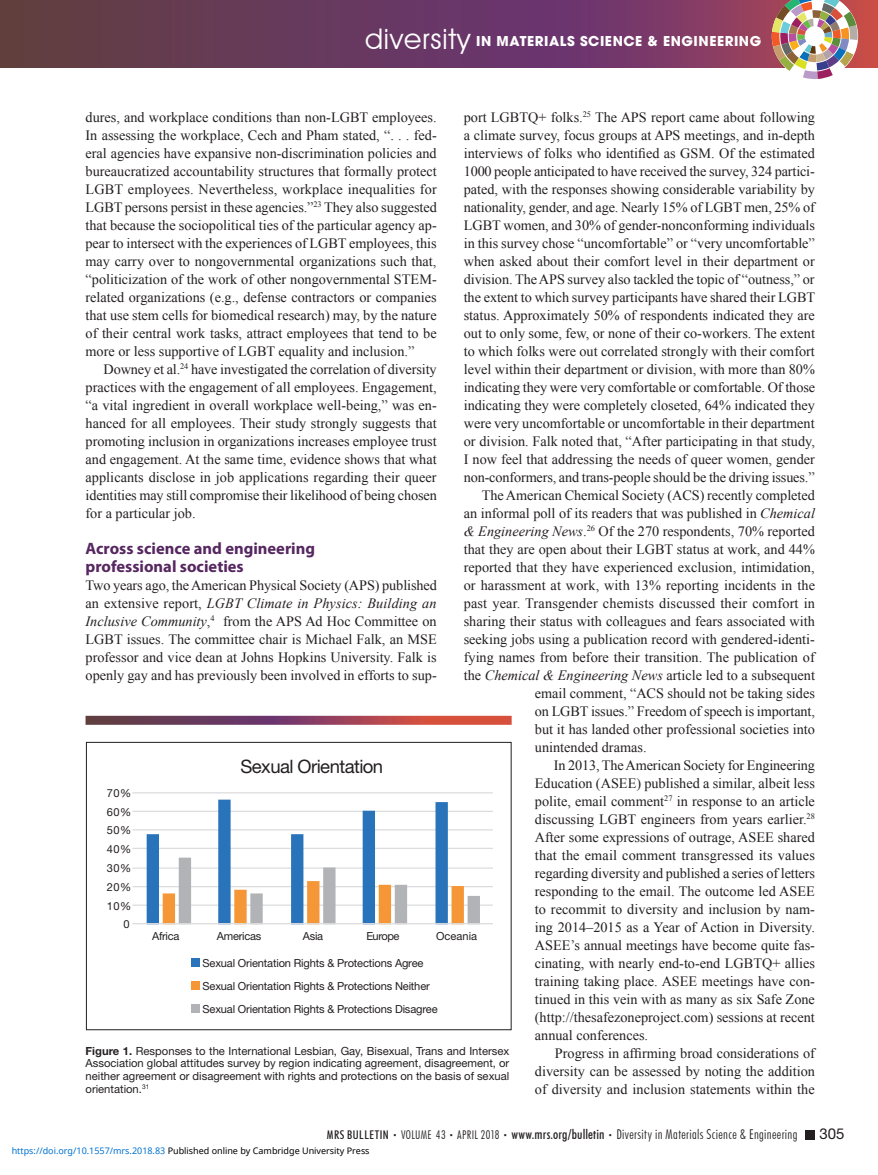
<style>
.page{position:relative;width:878px;height:1175px;background:#fff}
.page>*{position:absolute;margin:0;border:0;box-sizing:border-box;transform-origin:0 0}
.t1{font:18.45px "Helvetica Neue LT Std";letter-spacing:-.03em;color:#231f20}
.SUB_HEAD_MYRIAD{font:700 16.5px/18px "Myriad Pro";color:#562760}
.t2{font:15px "Helvetica Neue LT Std";color:#231f20}
.Body_Text_9_5_x_12_F{font:14.25px/18px "Times New Roman";color:#231f20;text-align:justify}
.t3{font:300 condensed 13.5px "Futura BT";letter-spacing:.03em;color:#231f20}
.t4{font:700 13.5px "Avant Garde";letter-spacing:.04em;color:#fff}
.t5{font:11.25px/12.8px "Helvetica Neue LT Std";color:#231f20;text-align:justify}
.t6{font:11.1px/23.2px "Helvetica Neue LT Std";letter-spacing:-.015em;color:#231f20}
.t7{font:11.1px "Helvetica Neue LT Std";letter-spacing:.005em;color:#231f20}
.t8{font:9px "Noto Sans";color:#000}
.s1{font-family:"Avant Garde IT Cby BT";font-weight:400;font-size:28.5px}
.s2{font-style:italic}
.s3{font-weight:700}
.s4{font-weight:500;font-size:12px}
.s5{font-size:7.5px}
.s6{font-size:12px}
.s7{font-weight:500}
.s8{color:#0172cf}
</style>
<div class="page">
<svg style="left:0;top:0;width:878px;height:68px;background:#6f3a5b"></svg>
<img style="left:771px;top:0;width:87px;height:79px">
<div style="left:805px;top:1130px;width:9px;height:9px;background:#231f20"></div>
<svg style="left:86px;top:716px;width:425px;height:8px;background:#914152"></svg>
<hr style="left:132px;top:904px;width:361px;height:1px;background:#dbdcde">
<hr style="left:132px;top:886px;width:361px;height:1px;background:#dbdcde">
<hr style="left:132px;top:867px;width:361px;height:1px;background:#dbdcde">
<hr style="left:132px;top:847px;width:361px;height:2px;background:#dbdcde">
<hr style="left:132px;top:829px;width:361px;height:1px;background:#dbdcde">
<hr style="left:132px;top:810px;width:361px;height:2px;background:#dbdcde">
<hr style="left:132px;top:792px;width:361px;height:1px;background:#dbdcde">
<svg style="left:147px;top:799px;width:333px;height:124px"></svg>
<hr style="left:132px;top:923px;width:361px;height:1px;background:#dbdcde">
<div style="left:191px;top:958px;width:9px;height:8px;background:#2873ba"></div>
<div style="left:191px;top:980px;width:9px;height:9px;background:#f59737"></div>
<div style="left:191px;top:1004px;width:9px;height:9px;background:#b2b3b7"></div>
<div style="left:86px;top:742px;width:425px;height:288px;border:1px solid #231f20"></div>
<p class="t4" style="left:365px;top:33px;width:398px"><span class="s1">diversity</span> IN MATERIALS SCIENCE &amp; ENGINEERING</p>
<p class="Body_Text_9_5_x_12_F" style="left:464px;top:108px;width:353px">port LGBTQ+ folks.<sup>25</sup> The APS report came about following a climate survey, focus groups at APS meetings, and in-depth interviews of folks who identified as GSM. Of the estimated 1000 people anticipated to have received the survey, 324 partici&shy;pated, with the responses showing considerable variability by nationality, gender, and age. Nearly 15% of LGBT men, 25% of LGBT women, and 30% of gender-nonconforming individuals in this survey chose “uncomfortable” or “very uncomfortable” when asked about their comfort level in their department or division. The APS survey also tackled the topic of “outness,” or the extent to which survey participants have shared their LGBT status. Approximately 50% of respondents indicated they are out to only some, few, or none of their co-workers. The extent to which folks were out correlated strongly with their comfort level within their department or division, with more than 80% indicating they were very comfortable or comfortable. Of those indicating they were completely closeted, 64% indicated they were very uncomfortable or uncomfortable in their department or division. Falk noted that, “After participating in that study, I now feel that addressing the needs of queer women, gender non-conformers, and trans-people should be the driving issues.”</p>
<p class="Body_Text_9_5_x_12_F" style="left:481px;top:486px;width:334px">The American Chemical Society (ACS) recently completed</p>
<p class="Body_Text_9_5_x_12_F" style="left:464px;top:504px;width:353px">an informal poll of its readers that was published in <span class="s2">Chemical</span></p>
<p class="Body_Text_9_5_x_12_F" style="left:464px;top:522px;width:353px"><span class="s2">&amp; Engineering News</span>.<sup>26</sup> Of the 270 respondents, 70% reported</p>
<p class="Body_Text_9_5_x_12_F" style="left:464px;top:540px;width:352px">that they are open about their LGBT status at work, and 44%</p>
<p class="Body_Text_9_5_x_12_F" style="left:464px;top:558px;width:352px">reported that they have experienced exclusion, intimidation,</p>
<p class="Body_Text_9_5_x_12_F" style="left:464px;top:576px;width:353px">or harassment at work, with 13% reporting incidents in the</p>
<p class="Body_Text_9_5_x_12_F" style="left:464px;top:594px;width:352px">past year. Transgender chemists discussed their comfort in</p>
<p class="Body_Text_9_5_x_12_F" style="left:464px;top:612px;width:353px">sharing their status with colleagues and fears associated with</p>
<p class="Body_Text_9_5_x_12_F" style="left:464px;top:630px;width:352px">seeking jobs using a publication record with gendered-identi-</p>
<p class="Body_Text_9_5_x_12_F" style="left:464px;top:648px;width:352px">fying names from before their transition. The publication of</p>
<p class="Body_Text_9_5_x_12_F" style="left:464px;top:666px;width:353px">the <span class="s2">Chemical &amp; Engineering News</span> article led to a subsequent</p>
<p class="Body_Text_9_5_x_12_F" style="left:535px;top:684px;width:281px">email comment, “ACS should not be taking sides</p>
<p class="Body_Text_9_5_x_12_F" style="left:535px;top:702px;width:281px">on LGBT issues.” Freedom of speech is important,</p>
<p class="Body_Text_9_5_x_12_F" style="left:535px;top:720px;width:281px">but it has landed other professional societies into</p>
<p class="Body_Text_9_5_x_12_F" style="left:535px;top:738px;width:113px">unintended dramas.</p>
<p class="Body_Text_9_5_x_12_F" style="left:535px;top:756px;width:282px;text-indent:19px">In 2013, The American Society for Engineering Education (ASEE) published a similar, albeit less polite, email comment<sup>27</sup> in response to an article discussing LGBT engineers from years earlier.<sup>28<br></sup>After some expressions of outrage, ASEE shared that the email comment transgressed its values regarding diversity and published a series of letters responding to the email. The outcome led ASEE to recommit to diversity and inclusion by nam&shy;ing 2014–2015 as a Year of Action in Diversity.<br>ASEE’s annual meetings have become quite fas&shy;cinating, with nearly end-to-end LGBTQ+ allies training taking place. ASEE meetings have con&shy;tinued in this vein with as many as six Safe Zone (http://thesafezoneproject.com) sessions at recent annual conferences.</p>
<p class="Body_Text_9_5_x_12_F" style="left:535px;top:1044px;width:281px;text-indent:20px">Progress in affirming broad considerations of diversity can be assessed by noting the addition of diversity and inclusion statements within the</p>
<p class="Body_Text_9_5_x_12_F" style="left:86px;top:108px;width:353px">dures, and workplace conditions than non-LGBT employees.<br>In assessing the workplace, Cech and Pham stated, “. . . fed&shy;eral agencies have expansive non-discrimination policies and bureaucratized accountability structures that formally protect LGBT employees. Nevertheless, workplace inequalities for LGBT persons persist in these agencies.”<sup>23</sup> They also suggested that because the sociopolitical ties of the particular agency ap&shy;pear to intersect with the experiences of LGBT employees, this may carry over to nongovernmental organizations such that, “politicization of the work of other nongovernmental STEM&shy;related organizations (e.g., defense contractors or companies that use stem cells for biomedical research) may, by the nature of their central work tasks, attract employees that tend to be more or less supportive of LGBT equality and inclusion.”</p>
<p class="Body_Text_9_5_x_12_F" style="left:86px;top:360px;width:353px;text-indent:18px">Downey et al.<sup>24</sup> have investigated the correlation of diversity practices with the engagement of all employees. Engagement, “a vital ingredient in overall workplace well-being,” was en&shy;hanced for all employees. Their study strongly suggests that promoting inclusion in organizations increases employee trust and engagement. At the same time, evidence shows that what applicants disclose in job applications regarding their queer identities may still compromise their likelihood of being chosen for a particular job.</p>
<p class="SUB_HEAD_MYRIAD" style="left:86px;top:538px;width:231px">Across science and engineering professional societies</p>
<p class="Body_Text_9_5_x_12_F" style="left:86px;top:576px;width:353px">Two years ago, the American Physical Society (APS) published an extensive report, <span class="s2">LGBT Climate in Physics: Building an Inclusive Community</span>,<sup>4</sup> from the APS Ad Hoc Committee on LGBT issues. The committee chair is Michael Falk, an MSE professor and vice dean at Johns Hopkins University. Falk is openly gay and has previously been involved in efforts to sup-</p>
<p class="t1" style="left:240px;top:755px;width:144px">Sexual Orientation</p>
<p class="t6" style="left:107px;top:781px;width:26px">70%</p>
<p class="t6" style="left:107px;top:799px;width:26px">60%</p>
<p class="t6" style="left:107px;top:818px;width:26px">50%</p>
<p class="t6" style="left:107px;top:837px;width:26px">40%</p>
<p class="t6" style="left:107px;top:856px;width:26px">30%</p>
<p class="t6" style="left:107px;top:875px;width:26px">20%</p>
<p class="t6" style="left:107px;top:894px;width:26px">10%</p>
<p class="t6" style="left:124px;top:912px;width:8px">0</p>
<p class="t6" style="left:152px;top:924px;width:29px">Africa</p>
<p class="t6" style="left:217px;top:924px;width:46px">Americas</p>
<p class="t6" style="left:303px;top:924px;width:22px">Asia</p>
<p class="t6" style="left:366px;top:924px;width:35px">Europe</p>
<p class="t7" style="left:436px;top:929px;width:43px">Oceania</p>
<p class="t6" style="left:202px;top:951px;width:237px">Sexual Orientation Rights &amp; Protections Agree<br>Sexual Orientation Rights &amp; Protections Neither<br>Sexual Orientation Rights &amp; Protections Disagree</p>
<p class="t5" style="left:86px;top:1044px;width:425px"><span class="s3">Figure 1.</span> Responses to the International Lesbian, Gay, Bisexual, Trans and Intersex Association global attitudes survey by region indicating agreement, disagreement, or neither agreement or disagreement with rights and protections on the basis of sexual orientation.<sup>31</sup></p>
<p class="t3" style="left:327px;top:1126px;width:472px"><span class="s4">MRS BULLETIN</span> <span class="s5">•</span> <span class="s6">VOLUME 43</span> <span class="s5">•</span> <span class="s6">APRIL 2018</span> <span class="s5">•</span> <span class="s7">www.mrs.org/bulletin</span> <span class="s5">•</span> Diversity in Materials Science &amp; Engineering</p>
<p class="t2" style="left:819px;top:1125px;width:27px">305</p>
<p class="t8" style="left:12px;top:1143px;width:359px"><span class="s8">https://doi.org/10.1557/mrs.2018.83</span> Published online by Cambridge University Press</p>
</div>
